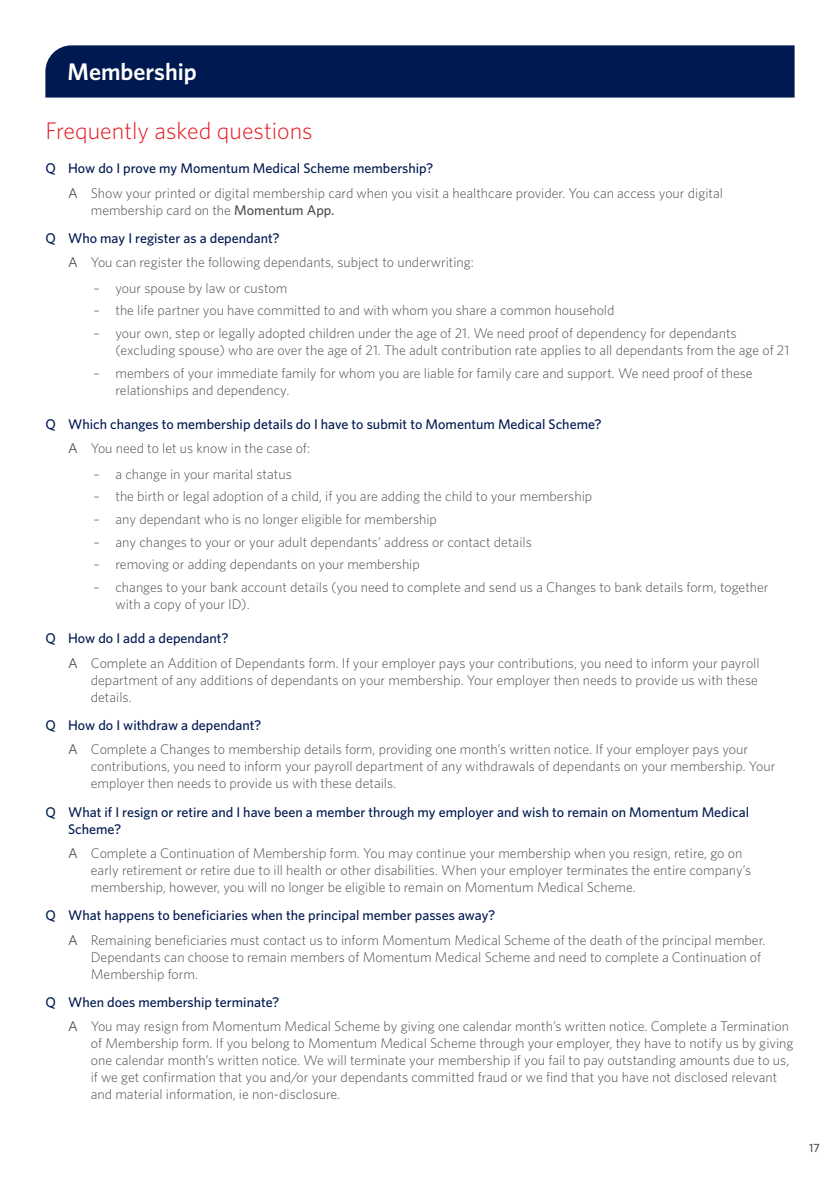
<style>
.page{position:relative;width:840px;height:1191px;background:#fff}
.page>*{position:absolute;margin:0;border:0;box-sizing:border-box;transform-origin:0 0}
.t1{font:300 24px "Whitney";color:#e11b22}
.t2{font:600 24px "Whitney";color:#fff}
.t3{font:300 14px/17px "Whitney";color:#4d4d4f}
.t4{font:500 14px/28.4px "Whitney";color:#001950}
.t5{font:500 12px "Whitney";color:#4d4d4f}
.s1{font-weight:500;color:#001950}
.s2{font-weight:400}
.s3{font-weight:300;color:#4d4d4f}
.s4{color:#4d4d4f}
.s5{font-weight:400;color:#4d4d4f}
</style>
<div class="page">
<div style="left:45px;top:45px;width:749px;height:53px;background:#001950"></div>
<h1 class="t2" style="left:67px;top:56px;width:131px">Membership</h1>
<h1 class="t1" style="left:45px;top:115px;width:268px">Frequently asked questions</h1>
<p class="t3" style="left:68px;top:156px;width:656px;line-height:24.4px;text-indent:-23px"><span class="s1">Q How do I prove my Momentum Medical Scheme membership?<br></span><span class="s2">A</span> Show your printed or digital membership card when you visit a healthcare provider. You can access your digital</p>
<p class="t4" style="left:45px;top:195px;width:290px;text-indent:45px"><span class="s3">membership card on the</span> <span class="s4">Momentum App.<br></span>Q Who may I register as a dependant?</p>
<p class="t3" style="left:68px;top:253px;width:407px"><span class="s2">A</span> You can register the following dependants, subject to underwriting:</p>
<p class="t3" style="left:93px;top:279px;width:195px">– your spouse by law or custom</p>
<p class="t3" style="left:93px;top:302px;width:522px">– the life partner you have committed to and with whom you share a common household</p>
<p class="t3" style="left:115px;top:324px;width:675px;text-indent:-22px">– your own, step or legally adopted children under the age of 21. We need proof of dependency for dependants (excluding spouse) who are over the age of 21. The adult contribution rate applies to all dependants from the age of 21</p>
<p class="t3" style="left:115px;top:364px;width:638px;text-indent:-22px">– members of your immediate family for whom you are liable for family care and support. We need proof of these relationships and dependency.</p>
<p class="t4" style="left:68px;top:411px;width:535px;line-height:24.4px;text-indent:-23px">Q Which changes to membership details do I have to submit to Momentum Medical Scheme?<br><span class="s5">A</span> <span class="s3">You need to let us know in the case of:</span></p>
<p class="t3" style="left:93px;top:465px;width:200px">– a change in your marital status</p>
<p class="t3" style="left:93px;top:487px;width:500px">– the birth or legal adoption of a child, if you are adding the child to your membership</p>
<p class="t3" style="left:93px;top:510px;width:345px">– any dependant who is no longer eligible for membership</p>
<p class="t3" style="left:93px;top:533px;width:439px">– any changes to your or your adult dependants’ address or contact details</p>
<p class="t3" style="left:93px;top:555px;width:328px">– removing or adding dependants on your membership</p>
<p class="t3" style="left:115px;top:578px;width:654px;text-indent:-22px">– changes to your bank account details (you need to complete and send us a Changes to bank details form, together with a copy of your ID).</p>
<p class="t3" style="left:68px;top:625px;width:692px;line-height:24.4px;text-indent:-23px"><span class="s1">Q How do I add a dependant?<br></span><span class="s2">A</span> Complete an Addition of Dependants form. If your employer pays your contributions, you need to inform your payroll</p>
<p class="t3" style="left:91px;top:670px;width:668px">department of any additions of dependants on your membership. Your employer then needs to provide us with these details.</p>
<p class="t3" style="left:68px;top:712px;width:681px;line-height:24.4px;text-indent:-23px"><span class="s1">Q How do I withdraw a dependant?<br></span><span class="s2">A</span> Complete a Changes to membership details form, providing one month’s written notice. If your employer pays your</p>
<p class="t3" style="left:91px;top:757px;width:685px">contributions, you need to inform your payroll department of any withdrawals of dependants on your membership. Your employer then needs to provide us with these details.</p>
<p class="t4" style="left:68px;top:803px;width:682px;line-height:17px;text-indent:-23px">Q What if I resign or retire and I have been a member through my employer and wish to remain on Momentum Medical<br>Scheme?</p>
<p class="t3" style="left:91px;top:844px;width:661px;text-indent:-23px"><span class="s2">A</span> Complete a Continuation of Membership form. You may continue your membership when you resign, retire, go on early retirement or retire due to ill health or other disabilities. When your employer terminates the entire company’s membership, however, you will no longer be eligible to remain on Momentum Medical Scheme.</p>
<p class="t3" style="left:68px;top:903px;width:698px;line-height:24.4px;text-indent:-23px"><span class="s1">Q What happens to beneficiaries when the principal member passes away?<br></span><span class="s2">A</span> Remaining beneficiaries must contact us to inform Momentum Medical Scheme of the death of the principal member.</p>
<p class="t3" style="left:91px;top:948px;width:671px">Dependants can choose to remain members of Momentum Medical Scheme and need to complete a Continuation of<br>Membership form.</p>
<p class="t3" style="left:68px;top:989px;width:722px;line-height:24.4px;text-indent:-23px"><span class="s1">Q When does membership terminate?<br></span><span class="s2">A</span> You may resign from Momentum Medical Scheme by giving one calendar month’s written notice. Complete a Termination</p>
<p class="t3" style="left:91px;top:1034px;width:703px">of Membership form. If you belong to Momentum Medical Scheme through your employer, they have to notify us by giving one calendar month’s written notice. We will terminate your membership if you fail to pay outstanding amounts due to us, if we get confirmation that you and/or your dependants committed fraud or we find that you have not disclosed relevant and material information, ie non-disclosure.</p>
<p class="t5" style="left:808px;top:1140px;width:12px">17</p>
</div>
